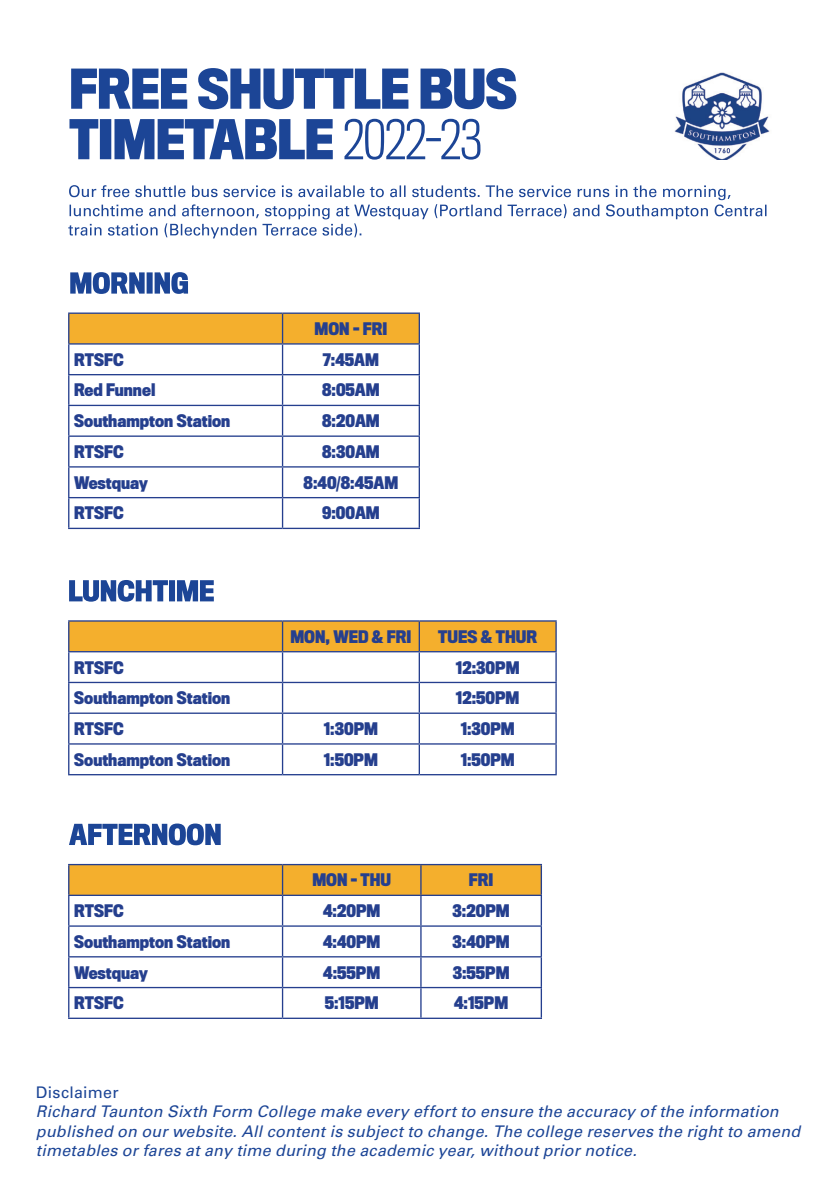
<style>
.page{position:relative;width:840px;height:1191px;background:#fff}
.page>*{position:absolute;margin:0;border:0;box-sizing:border-box;transform-origin:0 0}
.t1{font:700 16px "Titling Gothic FB Condensed";color:#253f8e}
.t2{font:16px/19.2px "Univers LT 55 Obl";letter-spacing:.01em;color:#1c4596}
.t3{font:16px "Univers LT 55 Rm";letter-spacing:.015em;color:#1c4596}
</style>
<div class="page">
<svg style="left:69px;top:119px;width:411px;height:41px"></svg>
<svg style="left:71px;top:68px;width:445px;height:41px"></svg>
<img style="left:674px;top:72px;width:96px;height:88px">
<svg style="left:70px;top:272px;width:118px;height:22px"></svg>
<svg style="left:68px;top:185px;width:698px;height:53px"></svg>
<svg style="left:69px;top:344px;width:349px;height:184px"></svg>
<hr style="left:68px;top:312px;width:214px;height:2px;background:#253f8e">
<hr style="left:418px;top:344px;width:2px;height:30px;background:#253f8e">
<hr style="left:418px;top:437px;width:2px;height:29px;background:#253f8e">
<hr style="left:418px;top:467px;width:2px;height:30px;background:#253f8e">
<hr style="left:68px;top:344px;width:1px;height:30px;background:#253f8e">
<hr style="left:282px;top:344px;width:1px;height:30px;background:#253f8e">
<hr style="left:282px;top:375px;width:1px;height:30px;background:#253f8e">
<svg style="left:282px;top:406px;width:1px;height:60px"></svg>
<hr style="left:68px;top:467px;width:1px;height:30px;background:#253f8e">
<hr style="left:282px;top:467px;width:1px;height:30px;background:#253f8e">
<hr style="left:282px;top:498px;width:1px;height:30px;background:#253f8e">
<hr style="left:68px;top:374px;width:214px;height:1px;background:#253f8e">
<hr style="left:68px;top:375px;width:1px;height:30px;background:#253f8e">
<hr style="left:282px;top:374px;width:138px;height:1px;background:#253f8e">
<hr style="left:418px;top:375px;width:2px;height:30px;background:#253f8e">
<hr style="left:68px;top:405px;width:214px;height:1px;background:#253f8e">
<svg style="left:68px;top:406px;width:1px;height:60px"></svg>
<hr style="left:282px;top:405px;width:138px;height:1px;background:#253f8e">
<hr style="left:418px;top:406px;width:2px;height:29px;background:#253f8e">
<hr style="left:68px;top:435px;width:214px;height:2px;background:#253f8e">
<hr style="left:282px;top:435px;width:138px;height:2px;background:#253f8e">
<hr style="left:68px;top:466px;width:214px;height:1px;background:#253f8e">
<hr style="left:282px;top:466px;width:138px;height:1px;background:#253f8e">
<hr style="left:68px;top:497px;width:214px;height:1px;background:#253f8e">
<hr style="left:68px;top:498px;width:1px;height:30px;background:#253f8e">
<hr style="left:282px;top:497px;width:138px;height:1px;background:#253f8e">
<hr style="left:418px;top:498px;width:2px;height:30px;background:#253f8e">
<hr style="left:68px;top:528px;width:214px;height:1px;background:#253f8e">
<hr style="left:282px;top:528px;width:138px;height:1px;background:#253f8e">
<hr style="left:282px;top:312px;width:138px;height:2px;background:#253f8e">
<div style="left:68px;top:313px;width:351px;height:31px;background:#f4af2d"></div>
<hr style="left:418px;top:314px;width:2px;height:29px;background:#253f8e">
<hr style="left:282px;top:343px;width:138px;height:1px;background:#253f8e">
<svg style="left:69px;top:580px;width:145px;height:21px"></svg>
<div style="left:69px;top:621px;width:486px;height:30px;background:#f4af2d"></div>
<svg style="left:69px;top:652px;width:486px;height:122px"></svg>
<hr style="left:68px;top:620px;width:214px;height:1px;background:#253f8e">
<hr style="left:68px;top:621px;width:1px;height:30px;background:#253f8e">
<hr style="left:68px;top:651px;width:214px;height:1px;background:#253f8e">
<hr style="left:555px;top:652px;width:1px;height:30px;background:#253f8e">
<hr style="left:68px;top:652px;width:1px;height:30px;background:#253f8e">
<hr style="left:282px;top:652px;width:1px;height:30px;background:#253f8e">
<hr style="left:418px;top:652px;width:2px;height:30px;background:#253f8e">
<hr style="left:418px;top:683px;width:2px;height:29px;background:#253f8e">
<svg style="left:282px;top:683px;width:1px;height:60px"></svg>
<hr style="left:418px;top:714px;width:2px;height:29px;background:#253f8e">
<hr style="left:282px;top:744px;width:1px;height:30px;background:#253f8e">
<hr style="left:418px;top:744px;width:2px;height:30px;background:#253f8e">
<hr style="left:555px;top:744px;width:1px;height:30px;background:#253f8e">
<hr style="left:68px;top:682px;width:214px;height:1px;background:#253f8e">
<hr style="left:282px;top:682px;width:137px;height:1px;background:#253f8e">
<hr style="left:419px;top:682px;width:137px;height:1px;background:#253f8e">
<svg style="left:555px;top:683px;width:1px;height:60px"></svg>
<hr style="left:68px;top:712px;width:214px;height:2px;background:#253f8e">
<svg style="left:68px;top:683px;width:1px;height:60px"></svg>
<hr style="left:282px;top:712px;width:137px;height:2px;background:#253f8e">
<hr style="left:419px;top:712px;width:137px;height:2px;background:#253f8e">
<hr style="left:68px;top:743px;width:214px;height:1px;background:#253f8e">
<hr style="left:68px;top:744px;width:1px;height:30px;background:#253f8e">
<hr style="left:282px;top:743px;width:137px;height:1px;background:#253f8e">
<hr style="left:419px;top:743px;width:137px;height:1px;background:#253f8e">
<hr style="left:68px;top:774px;width:214px;height:1px;background:#253f8e">
<hr style="left:282px;top:774px;width:137px;height:1px;background:#253f8e">
<hr style="left:419px;top:774px;width:137px;height:1px;background:#253f8e">
<hr style="left:282px;top:620px;width:137px;height:1px;background:#253f8e">
<hr style="left:282px;top:621px;width:1px;height:30px;background:#253f8e">
<hr style="left:419px;top:620px;width:137px;height:1px;background:#253f8e">
<hr style="left:418px;top:621px;width:2px;height:30px;background:#253f8e">
<hr style="left:555px;top:621px;width:1px;height:30px;background:#253f8e">
<hr style="left:282px;top:651px;width:137px;height:1px;background:#253f8e">
<hr style="left:419px;top:651px;width:137px;height:1px;background:#253f8e">
<svg style="left:69px;top:823px;width:151px;height:22px"></svg>
<svg style="left:69px;top:926px;width:471px;height:91px"></svg>
<hr style="left:420px;top:957px;width:1px;height:30px;background:#253f8e">
<hr style="left:540px;top:957px;width:1px;height:30px;background:#253f8e">
<hr style="left:282px;top:926px;width:1px;height:30px;background:#253f8e">
<hr style="left:68px;top:957px;width:1px;height:30px;background:#253f8e">
<hr style="left:282px;top:957px;width:1px;height:30px;background:#253f8e">
<svg style="left:282px;top:988px;width:1px;height:29px"></svg>
<hr style="left:68px;top:925px;width:214px;height:1px;background:#253f8e">
<hr style="left:68px;top:926px;width:1px;height:30px;background:#253f8e">
<hr style="left:282px;top:925px;width:138px;height:1px;background:#253f8e">
<hr style="left:420px;top:925px;width:121px;height:1px;background:#253f8e">
<hr style="left:420px;top:926px;width:1px;height:30px;background:#253f8e">
<hr style="left:540px;top:926px;width:1px;height:30px;background:#253f8e">
<hr style="left:68px;top:956px;width:214px;height:1px;background:#253f8e">
<hr style="left:282px;top:956px;width:138px;height:1px;background:#253f8e">
<hr style="left:420px;top:956px;width:121px;height:1px;background:#253f8e">
<hr style="left:68px;top:987px;width:214px;height:1px;background:#253f8e">
<svg style="left:68px;top:988px;width:1px;height:29px"></svg>
<hr style="left:282px;top:987px;width:138px;height:1px;background:#253f8e">
<hr style="left:420px;top:987px;width:121px;height:1px;background:#253f8e">
<svg style="left:420px;top:988px;width:1px;height:29px"></svg>
<svg style="left:540px;top:988px;width:1px;height:29px"></svg>
<hr style="left:68px;top:1017px;width:214px;height:2px;background:#253f8e">
<hr style="left:282px;top:1017px;width:138px;height:2px;background:#253f8e">
<hr style="left:420px;top:1017px;width:121px;height:2px;background:#253f8e">
<svg style="left:68px;top:864px;width:473px;height:61px"></svg>
<hr style="left:282px;top:894px;width:138px;height:2px;background:#253f8e">
<hr style="left:420px;top:894px;width:121px;height:2px;background:#253f8e">
<p class="t1" style="left:314px;top:319px;width:74px">MON - FRI</p>
<p class="t1" style="left:74px;top:350px;width:51px">RTSFC</p>
<p class="t1" style="left:323px;top:350px;width:57px">7:45AM</p>
<p class="t1" style="left:74px;top:380px;width:83px">Red Funnel</p>
<p class="t1" style="left:322px;top:380px;width:59px">8:05AM</p>
<p class="t1" style="left:74px;top:411px;width:158px">Southampton Station</p>
<p class="t1" style="left:322px;top:411px;width:59px">8:20AM</p>
<p class="t1" style="left:74px;top:442px;width:51px">RTSFC</p>
<p class="t1" style="left:322px;top:442px;width:59px">8:30AM</p>
<p class="t1" style="left:74px;top:472px;width:75px">Westquay</p>
<p class="t1" style="left:303px;top:472px;width:96px">8:40/8:45AM</p>
<p class="t1" style="left:74px;top:503px;width:51px">RTSFC</p>
<p class="t1" style="left:322px;top:503px;width:59px">9:00AM</p>
<p class="t1" style="left:290px;top:627px;width:122px">MON, WED &amp; FRI</p>
<p class="t1" style="left:438px;top:627px;width:100px">TUES &amp; THUR</p>
<p class="t1" style="left:74px;top:657px;width:51px">RTSFC</p>
<p class="t1" style="left:455px;top:657px;width:65px">12:30PM</p>
<p class="t1" style="left:74px;top:688px;width:158px">Southampton Station</p>
<p class="t1" style="left:455px;top:688px;width:65px">12:50PM</p>
<p class="t1" style="left:74px;top:719px;width:51px">RTSFC</p>
<p class="t1" style="left:324px;top:719px;width:55px">1:30PM</p>
<p class="t1" style="left:460px;top:719px;width:55px">1:30PM</p>
<p class="t1" style="left:74px;top:749px;width:158px">Southampton Station</p>
<p class="t1" style="left:324px;top:749px;width:55px">1:50PM</p>
<p class="t1" style="left:460px;top:749px;width:55px">1:50PM</p>
<p class="t1" style="left:312px;top:870px;width:80px">MON - THU</p>
<p class="t1" style="left:468px;top:870px;width:26px">FRI</p>
<p class="t1" style="left:74px;top:901px;width:51px">RTSFC</p>
<p class="t1" style="left:323px;top:901px;width:59px">4:20PM</p>
<p class="t1" style="left:452px;top:901px;width:59px">3:20PM</p>
<p class="t1" style="left:74px;top:931px;width:158px">Southampton Station</p>
<p class="t1" style="left:323px;top:931px;width:59px">4:40PM</p>
<p class="t1" style="left:452px;top:931px;width:59px">3:40PM</p>
<p class="t1" style="left:74px;top:962px;width:75px">Westquay</p>
<p class="t1" style="left:323px;top:962px;width:58px">4:55PM</p>
<p class="t1" style="left:452px;top:962px;width:58px">3:55PM</p>
<p class="t1" style="left:74px;top:993px;width:51px">RTSFC</p>
<p class="t1" style="left:324px;top:993px;width:55px">5:15PM</p>
<p class="t1" style="left:454px;top:993px;width:55px">4:15PM</p>
<p class="t3" style="left:36px;top:1083px;width:84px">Disclaimer</p>
<p class="t2" style="left:36px;top:1102px;width:765px">Richard Taunton Sixth Form College make every effort to ensure the accuracy of the information published on our website. All content is subject to change. The college reserves the right to amend timetables or fares at any time during the academic year, without prior notice.</p>
</div>
